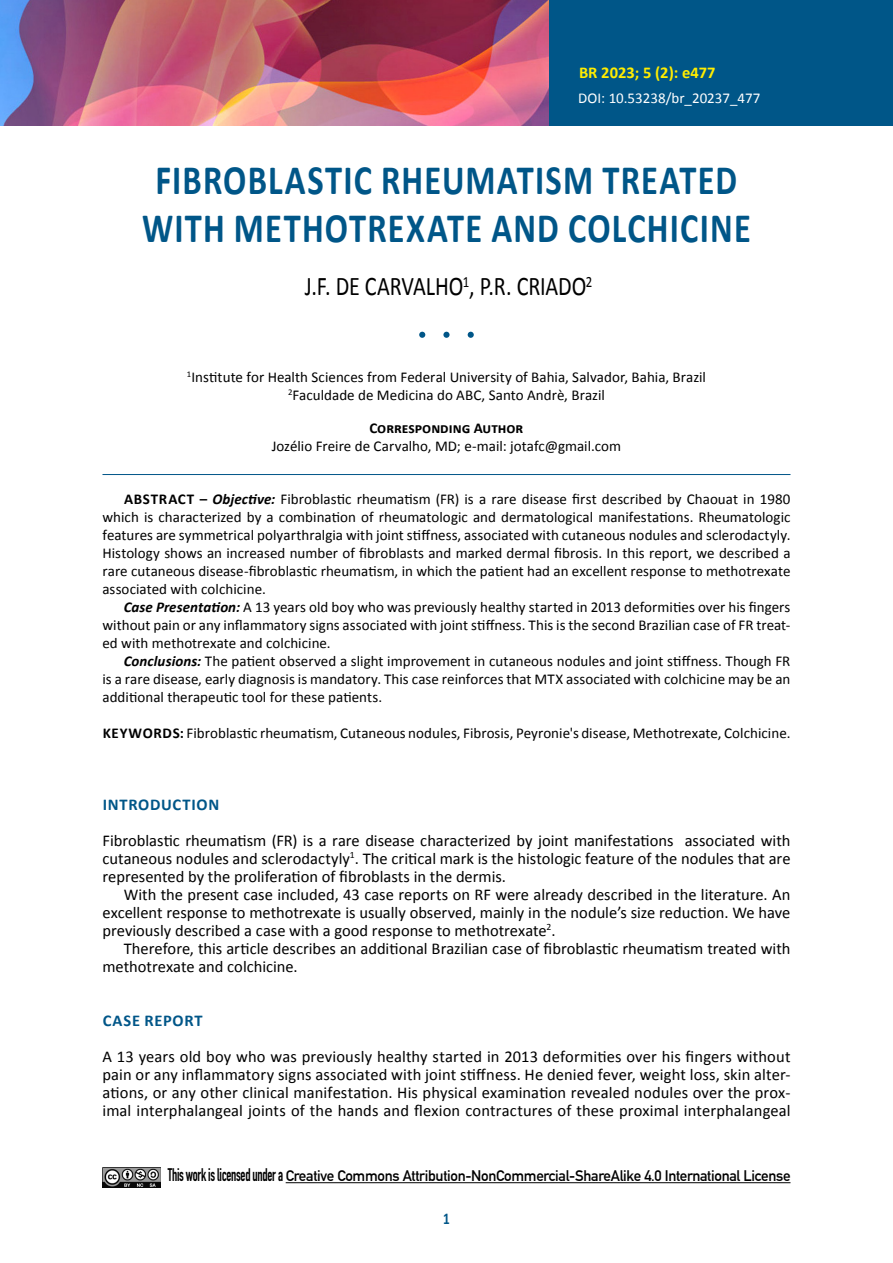
<style>
.page{position:relative;width:893px;height:1263px;background:#fff}
.page>*{position:absolute;margin:0;border:0;box-sizing:border-box;transform-origin:0 0}
.t1{font:700 42px/48px "Calibri";letter-spacing:.035em;color:#005688;text-align:center;scale:.82 1}
.t2{font:27px "Calibri";letter-spacing:-.005em;color:#000;scale:.82 1}
.t3{font:16.5px/18px "Calibri";color:#000;text-align:justify}
.t4{font:700 16.5px "Calibri";letter-spacing:.045em;color:#005688}
.t5{font:700 16.5px "Calibri";color:#ffed00}
.t6{font:700 16.5px "Calibri";letter-spacing:.045em;color:#005688;scale:.8 1}
.t7{font:15px/18px "Calibri";letter-spacing:.005em;color:#000;text-align:justify}
.t8{font:700 15px "DIN Alternate";letter-spacing:-.02em;color:#000}
.t9{font:15px "Calibri";color:#fff}
.t10{font:700 15px "Calibri";color:#000}
.s1{font-weight:700}
.s2{font-weight:700;font-style:italic}
.s3{font-family:"DIN Condensed";font-size:18px}
</style>
<div class="page">
<hr style="left:286px;top:1182px;width:504px;height:1px;background:#000">
<img style="left:102px;top:1167px;width:58px;height:20px">
<img style="left:0;top:0;width:550px;height:125px">
<div style="left:550px;top:0;width:343px;height:125px;background:#005688"></div>
<svg style="left:419px;top:332px;width:6px;height:6px"></svg>
<div style="left:443px;top:332px;width:7px;height:6px;background:#005688;border-radius:50%"></div>
<svg style="left:468px;top:332px;width:6px;height:6px"></svg>
<hr style="left:102px;top:474px;width:688px;height:1px;background:#005688">
<p class="t5" style="left:579px;top:62px;width:138px">BR 2023; 5 (2): e477</p>
<p class="t9" style="left:578px;top:89px;width:184px">DOI: 10.53238/br_20237_477</p>
<h1 class="t1" style="left:142px;top:154px;width:744px">FIBROBLASTIC RHEUMATISM TREATED<br>WITH METHOTREXATE AND COLCHICINE</h1>
<h2 class="t2" style="left:305px;top:270px;width:352px">J.F. DE CARVALHO<sup>1</sup>, P.R. CRIADO<sup>2</sup></h2>
<p class="t7" style="left:187px;top:367px;width:521px;text-align:center"><sup>1</sup>Institute for Health Sciences from Federal University of Bahia, Salvador, Bahia, Brazil<br><sup>2</sup>Faculdade de Medicina do ABC, Santo Andrè, Brazil</p>
<p class="t10" style="left:370px;top:418px;width:155px">Corresponding Author</p>
<p class="t7" style="left:272px;top:436px;width:351px">Jozélio Freire de Carvalho, MD; e-mail: jotafc@gmail.com</p>
<p class="t7" style="left:102px;top:489px;width:689px;text-indent:22px"><span class="s1">ABSTRACT –</span> <span class="s2">Objective:</span> Fibroblastic rheumatism (FR) is a rare disease first described by Chaouat in 1980 which is characterized by a combination of rheumatologic and dermatological manifestations. Rheumatologic features are symmetrical polyarthralgia with joint stiffness, associated with cutaneous nodules and sclerodactyly.<br>Histology shows an increased number of fibroblasts and marked dermal fibrosis. In this report, we described a rare cutaneous disease-fibroblastic rheumatism, in which the patient had an excellent response to methotrexate associated with colchicine.</p>
<p class="t7" style="left:102px;top:597px;width:689px;text-indent:21px"><span class="s2">Case Presentation:</span> A 13 years old boy who was previously healthy started in 2013 deformities over his fingers without pain or any inflammatory signs associated with joint stiffness. This is the second Brazilian case of FR treat&shy;ed with methotrexate and colchicine.</p>
<p class="t7" style="left:102px;top:651px;width:689px;text-indent:21px"><span class="s2">Conclusions:</span> The patient observed a slight improvement in cutaneous nodules and joint stiffness. Though FR is a rare disease, early diagnosis is mandatory. This case reinforces that MTX associated with colchicine may be an additional therapeutic tool for these patients.</p>
<p class="t7" style="left:103px;top:723px;width:689px"><span class="s1">KEYWORDS:</span> Fibroblastic rheumatism, Cutaneous nodules, Fibrosis, Peyronie's disease, Methotrexate, Colchicine.</p>
<p class="t4" style="left:103px;top:794px;width:118px">INTRODUCTION</p>
<p class="t3" style="left:102px;top:830px;width:690px">Fibroblastic rheumatism (FR) is a rare disease characterized by joint manifestations associated with cutaneous nodules and sclerodactyly<sup>1</sup>. The critical mark is the histologic feature of the nodules that are represented by the proliferation of fibroblasts in the dermis.</p>
<p class="t3" style="left:102px;top:884px;width:689px;text-indent:21px">With the present case included, 43 case reports on RF were already described in the literature. An excellent response to methotrexate is usually observed, mainly in the nodule’s size reduction. We have previously described a case with a good response to methotrexate<sup>2</sup>.</p>
<p class="t3" style="left:102px;top:938px;width:689px;text-indent:21px">Therefore, this article describes an additional Brazilian case of fibroblastic rheumatism treated with methotrexate and colchicine.</p>
<p class="t4" style="left:103px;top:1010px;width:101px">CASE REPORT</p>
<p class="t3" style="left:102px;top:1046px;width:689px">A 13 years old boy who was previously healthy started in 2013 deformities over his fingers without pain or any inflammatory signs associated with joint stiffness. He denied fever, weight loss, skin alter&shy;ations, or any other clinical manifestation. His physical examination revealed nodules over the prox&shy;imal interphalangeal joints of the hands and flexion contractures of these proximal interphalangeal</p>
<p class="t8" style="left:168px;top:1164px;width:624px"><span class="s3">This work is licensed under a</span> Creative Commons Attribution-NonCommercial-ShareAlike 4.0 International License</p>
<p class="t6" style="left:443px;top:1208px;width:10px">1</p>
</div>
